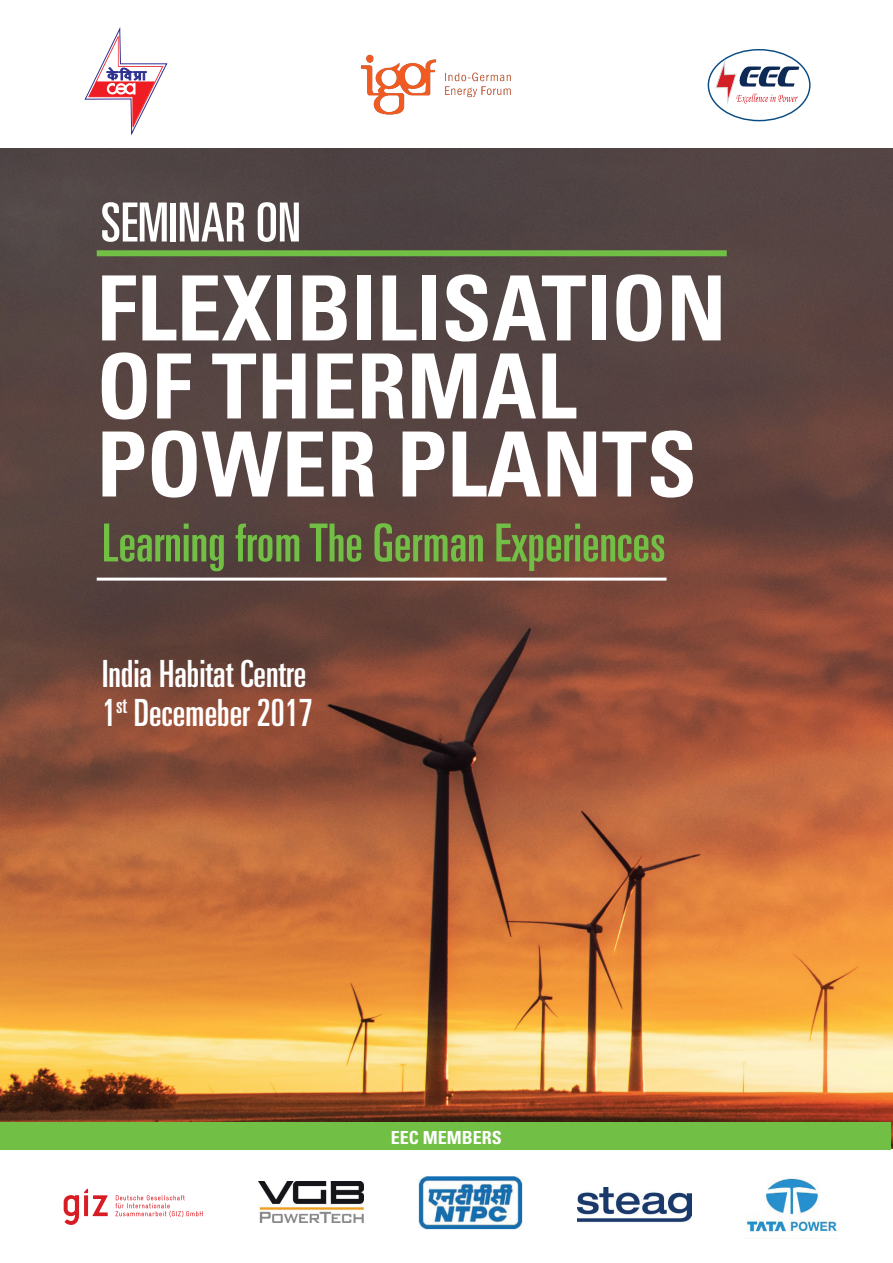
<style>
.page{position:relative;width:893px;height:1263px;background:#fff}
.page>*{position:absolute;margin:0;border:0;box-sizing:border-box;transform-origin:0 0}
.t1{font:700 condensed 90px/78px "Univers LT Std";color:#fff}
.t2{font:ultra-condensed 54px "Univers LT Std";color:#fff}
.t3{font:ultra-condensed 52.5px "Univers LT Std";color:#71bf44}
.t4{font:ultra-condensed 37.5px/39px "Univers LT Std";color:#fff}
.t5{font:700 condensed 18px "Univers LT Std";color:#fff}
</style>
<div class="page">
<img style="left:0;top:149px;width:893px;height:999px">
<div style="left:97px;top:250px;width:630px;height:6px;background:#71bf44"></div>
<hr style="left:97px;top:578px;width:569px;height:3px;background:#fff">
<img style="left:258px;top:1181px;width:105px;height:42px">
<img style="left:418px;top:1176px;width:105px;height:53px">
<img style="left:746px;top:1178px;width:91px;height:54px">
<svg style="left:64px;top:1189px;width:44px;height:36px"></svg>
<svg style="left:115px;top:1195px;width:88px;height:22px"></svg>
<img style="left:578px;top:1188px;width:113px;height:35px">
<div style="left:708px;top:49px;width:102px;height:72px;border:1px solid #084b82;border-radius:50%"></div>
<svg style="left:716px;top:60px;width:83px;height:44px"></svg>
<svg style="left:84px;top:28px;width:84px;height:108px"></svg>
<img style="left:361px;top:54px;width:150px;height:61px">
<div style="left:0;top:1122px;width:890px;height:28px;background:#71bf44"></div>
<p class="t2" style="left:101px;top:192px;width:202px">Seminar On</p>
<p class="t1" style="left:97px;top:269px;width:631px">FLEXIBILISATION<br>OF THERMAL<br>POWER PLANTS</p>
<p class="t3" style="left:102px;top:513px;width:565px">Learning from The German Experiences</p>
<p class="t4" style="left:102px;top:654px;width:212px">India Habitat Centre<br>1<sup>st</sup> Decemeber 2017</p>
<p class="t5" style="left:391px;top:1126px;width:45px">EE C MEMBERS</p>
</div>
